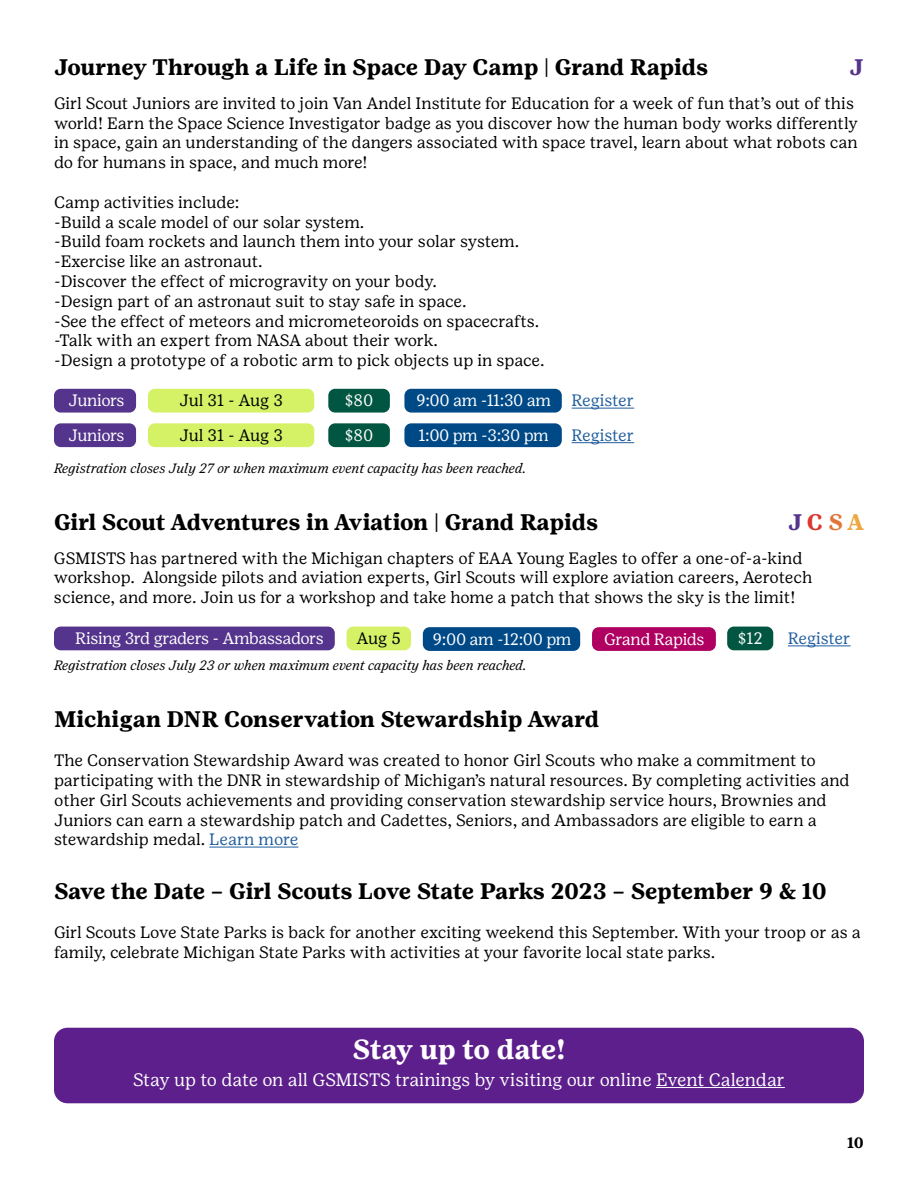
<style>
.page{position:relative;width:918px;height:1188px;background:#fff}
.page>*{position:absolute;margin:0;border:0;box-sizing:border-box;transform-origin:0 0}
.t1{font:700 27.6px "Girl Scout Text";letter-spacing:-.03em;color:#fff}
.t2{font:700 22.5px "Girl Scout Text";letter-spacing:-.01em;color:#000}
.t3{font:700 22.5px "Girl Scout Text";color:#54348c}
.t4{font:18px "Girl Scout Text";color:#fff}
.t5{font:16.5px/19.8px "Girl Scout Text";letter-spacing:-.005em;color:#000}
.t6{font:16.5px/34.5px "Girl Scout Text";letter-spacing:-.02em;color:#fff}
.t7{font:16.5px/34.5px "Girl Scout Text";letter-spacing:-.005em;color:#215e9e}
.t8{font:700 15px "Girl Scout Text";color:#000}
.t9{font:italic 13.5px "Girl Scout Text";color:#000}
.s1{color:#db3831}
.s2{color:#e37539}
.s3{color:#eda741}
.s4{color:#215e9e}
</style>
<div class="page">
<div style="left:54px;top:1028px;width:810px;height:75px;background:#5c1f8b;border-radius:14px"></div>
<hr style="left:656px;top:1087px;width:129px;height:1px;background:#fff">
<div style="left:148px;top:389px;width:166px;height:24px;background:#d5f267;border-radius:7px"></div>
<div style="left:148px;top:423px;width:166px;height:24px;background:#d5f267;border-radius:7px"></div>
<div style="left:328px;top:389px;width:62px;height:24px;background:#005640;border-radius:7px"></div>
<div style="left:328px;top:423px;width:62px;height:24px;background:#005640;border-radius:7px"></div>
<hr style="left:572px;top:408px;width:62px;height:1px;background:#215e9e">
<hr style="left:572px;top:442px;width:62px;height:1px;background:#215e9e">
<div style="left:54px;top:389px;width:82px;height:24px;background:#54348c;border-radius:7px"></div>
<div style="left:54px;top:423px;width:82px;height:24px;background:#54348c;border-radius:7px"></div>
<div style="left:404px;top:389px;width:158px;height:24px;background:#004987;border-radius:7px"></div>
<div style="left:404px;top:423px;width:158px;height:24px;background:#004987;border-radius:7px"></div>
<div style="left:347px;top:627px;width:64px;height:23px;background:#d5f267;border-radius:7px"></div>
<div style="left:727px;top:627px;width:46px;height:23px;background:#005640;border-radius:7px"></div>
<hr style="left:788px;top:645px;width:63px;height:1px;background:#215e9e">
<div style="left:54px;top:627px;width:281px;height:23px;background:#54348c;border-radius:7px"></div>
<div style="left:423px;top:627px;width:157px;height:24px;background:#004987;border-radius:7px"></div>
<div style="left:592px;top:627px;width:124px;height:24px;background:#af0061;border-radius:7px"></div>
<hr style="left:209px;top:847px;width:89px;height:1px;background:#215e9e">
<h2 class="t2" style="left:54px;top:54px;width:656px">Journey Through a Life in Space Day Camp | Grand Rapids</h2>
<p class="t5" style="left:54px;top:93px;width:806px">Girl Scout Juniors are invited to join Van Andel Institute for Education for a week of fun that’s out of this world! Earn the Space Science Investigator badge as you discover how the human body works differently in space, gain an understanding of the dangers associated with space travel, learn about what robots can do for humans in space, and much more!</p>
<p class="t5" style="left:54px;top:192px;width:492px">Camp activities include:<br>-Build a scale model of our solar system.<br>-Build foam rockets and launch them into your solar system. -Exercise like an astronaut.<br>-Discover the effect of microgravity on your body.<br>-Design part of an astronaut suit to stay safe in space.<br>-See the effect of meteors and micrometeoroids on spacecrafts. -Talk with an expert from NASA about their work.<br>-Design a prototype of a robotic arm to pick objects up in space.</p>
<h2 class="t3" style="left:850px;top:54px;width:16px">J</h2>
<p class="t5" style="left:179px;top:383px;width:105px;line-height:34.5px">Jul 31 - Aug 3<br>Jul 31 - Aug 3</p>
<p class="t6" style="left:345px;top:383px;width:30px">$80 $80</p>
<p class="t7" style="left:572px;top:383px;width:64px">Register<br>Register</p>
<p class="t6" style="left:68px;top:383px;width:58px">Juniors<br>Juniors</p>
<p class="t6" style="left:416px;top:383px;width:137px">9:00 am -11:30 am<br>1:00 pm -3:30 pm</p>
<p class="t9" style="left:54px;top:461px;width:474px">Registration closes July 27 or when maximum event capacity has been reached.</p>
<h2 class="t2" style="left:54px;top:509px;width:546px">Girl Scout Adventures in Aviation | Grand Rapids</h2>
<p class="t5" style="left:54px;top:548px;width:760px">GSMISTS has partnered with the Michigan chapters of EAA Young Eagles to offer a one-of-a-kind workshop. Alongside pilots and aviation experts, Girl Scouts will explore aviation careers, Aerotech science, and more. Join us for a workshop and take home a patch that shows the sky is the limit!</p>
<h2 class="t3" style="left:788px;top:508px;width:77px">J<span class="s1">C</span><span class="s2">S</span><span class="s3">A</span></h2>
<p class="t6" style="left:75px;top:621px;width:250px">Rising 3rd graders - Ambassadors</p>
<p class="t5" style="left:357px;top:628px;width:45px">Aug 5</p>
<p class="t6" style="left:433px;top:622px;width:140px">9:00 am -12:00 pm</p>
<p class="t6" style="left:604px;top:622px;width:102px">Grand Rapids</p>
<p class="t6" style="left:738px;top:621px;width:27px">$12</p>
<p class="t7" style="left:788px;top:621px;width:64px">Register</p>
<p class="t9" style="left:54px;top:657px;width:474px">Registration closes July 23 or when maximum event capacity has been reached.</p>
<h2 class="t2" style="left:54px;top:705px;width:547px">Michigan DNR Conservation Stewardship Award</h2>
<p class="t5" style="left:54px;top:750px;width:797px">The Conservation Stewardship Award was created to honor Girl Scouts who make a commitment to participating with the DNR in stewardship of Michigan’s natural resources. By completing activities and other Girl Scouts achievements and providing conservation stewardship service hours, Brownies and Juniors can earn a stewardship patch and Cadettes, Seniors, and Ambassadors are eligible to earn a stewardship medal. <span class="s4">Learn more</span></p>
<h2 class="t2" style="left:54px;top:877px;width:775px">Save the Date – Girl Scouts Love State Parks 2023 – September 9 &amp; 10</h2>
<p class="t5" style="left:54px;top:922px;width:808px">Girl Scouts Love State Parks is back for another exciting weekend this September. With your troop or as a family, celebrate Michigan State Parks with activities at your favorite local state parks.</p>
<h1 class="t1" style="left:353px;top:1033px;width:214px">Stay up to date!</h1>
<p class="t4" style="left:133px;top:1069px;width:653px">Stay up to date on all GSMISTS trainings by visiting our online Event Calendar</p>
<p class="t8" style="left:847px;top:1134px;width:18px">10</p>
</div>
